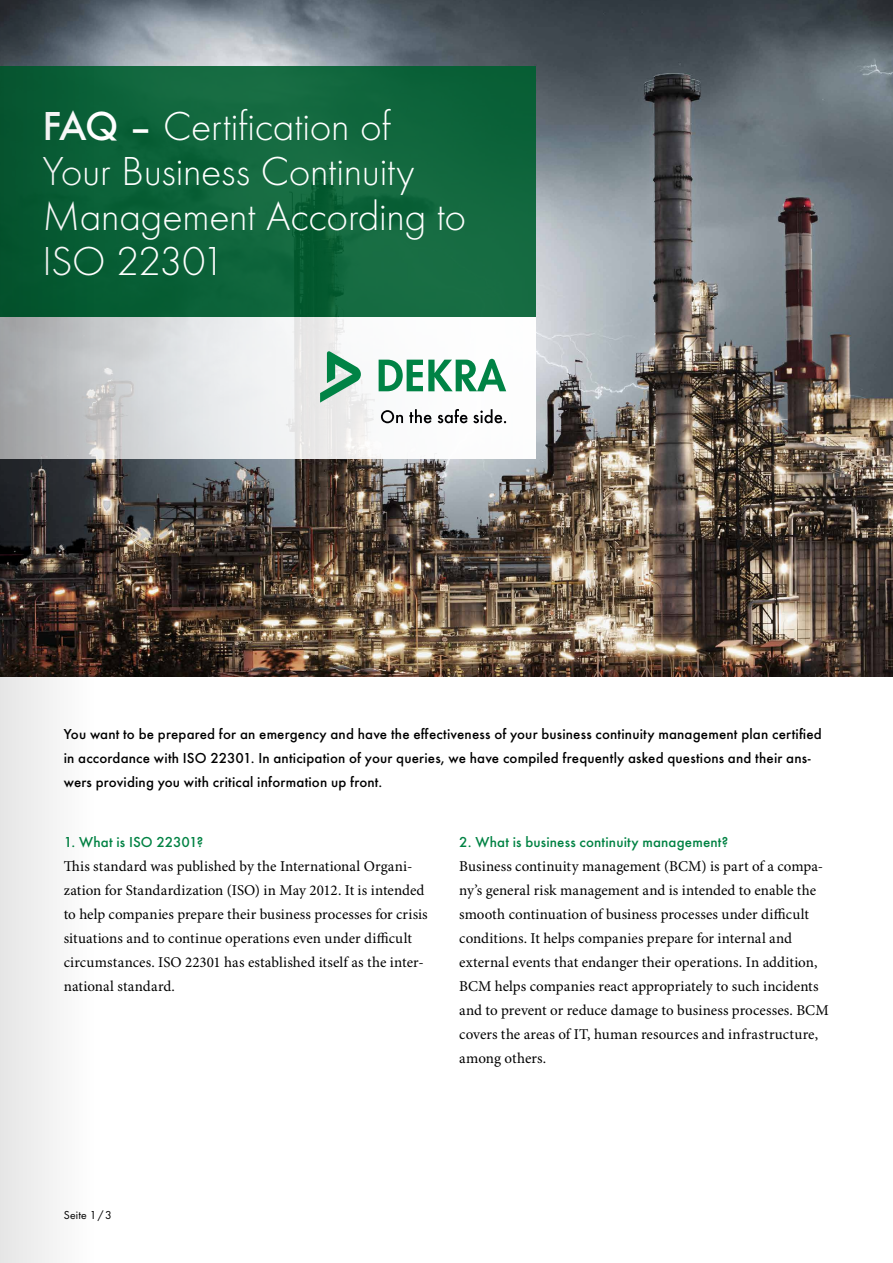
<style>
.page{position:relative;width:893px;height:1263px;background:#fff}
.page>*{position:absolute;margin:0;border:0;box-sizing:border-box;transform-origin:0 0}
.t1{font:300 42px/45px "Futura";letter-spacing:-.01em;color:#fff}
.t2{font:15px/24px "Minion Pro";letter-spacing:.005em;color:#000}
.t3{font:500 15px/24px "Futura";letter-spacing:.01em;color:#000}
.t4{font:500 15px "Futura";letter-spacing:.01em;color:#008243}
.t5{font:12px "Futura Boo";letter-spacing:.015em;color:#000}
.s1{font-weight:500}
</style>
<div class="page">
<img style="left:96px;top:0;width:797px;height:676px">
<div style="left:0;top:67px;width:536px;height:250px;background:#10673d"></div>
<svg style="left:96px;top:317px;width:440px;height:142px"></svg>
<svg style="left:381px;top:410px;width:22px;height:13px"></svg>
<svg style="left:409px;top:409px;width:22px;height:14px"></svg>
<svg style="left:438px;top:409px;width:68px;height:14px"></svg>
<svg style="left:320px;top:351px;width:41px;height:52px"></svg>
<svg style="left:379px;top:359px;width:127px;height:32px"></svg>
<svg style="left:0;top:0;width:96px;height:1263px"></svg>
<h1 class="t1" style="left:43px;top:102px;width:425px"><span class="s1">FAQ –</span> Certification of<br>Your Business Continuity<br>Management According to<br>ISO 22301</h1>
<p class="t3" style="left:64px;top:720px;width:759px">You want to be prepared for an emergency and have the effectiveness of your business continuity management plan certified in accordance with ISO 22301. In anticipation of your queries, we have compiled frequently asked questions and their ans&shy;wers providing you with critical information up front.</p>
<p class="t4" style="left:64px;top:830px;width:141px">1. What is ISO 22301?</p>
<p class="t2" style="left:64px;top:854px;width:366px">This standard was published by the International Organi&shy;zation for Standardization (ISO) in May 2012. It is intended to help companies prepare their business processes for crisis situations and to continue operations even under difficult circumstances. ISO 22301 has established itself as the inter&shy;national standard.</p>
<p class="t4" style="left:459px;top:830px;width:271px">2. What is business continuity management?</p>
<p class="t2" style="left:459px;top:854px;width:371px">Business continuity management (BCM) is part of a compa&shy;ny’s general risk management and is intended to enable the smooth continuation of business processes under difficult conditions. It helps companies prepare for internal and external events that endanger their operations. In addition, BCM helps companies react appropriately to such incidents and to prevent or reduce damage to business processes. BCM covers the areas of IT, human resources and infrastructure, among others.</p>
<p class="t5" style="left:64px;top:1206px;width:50px">Seite 1/3</p>
</div>
